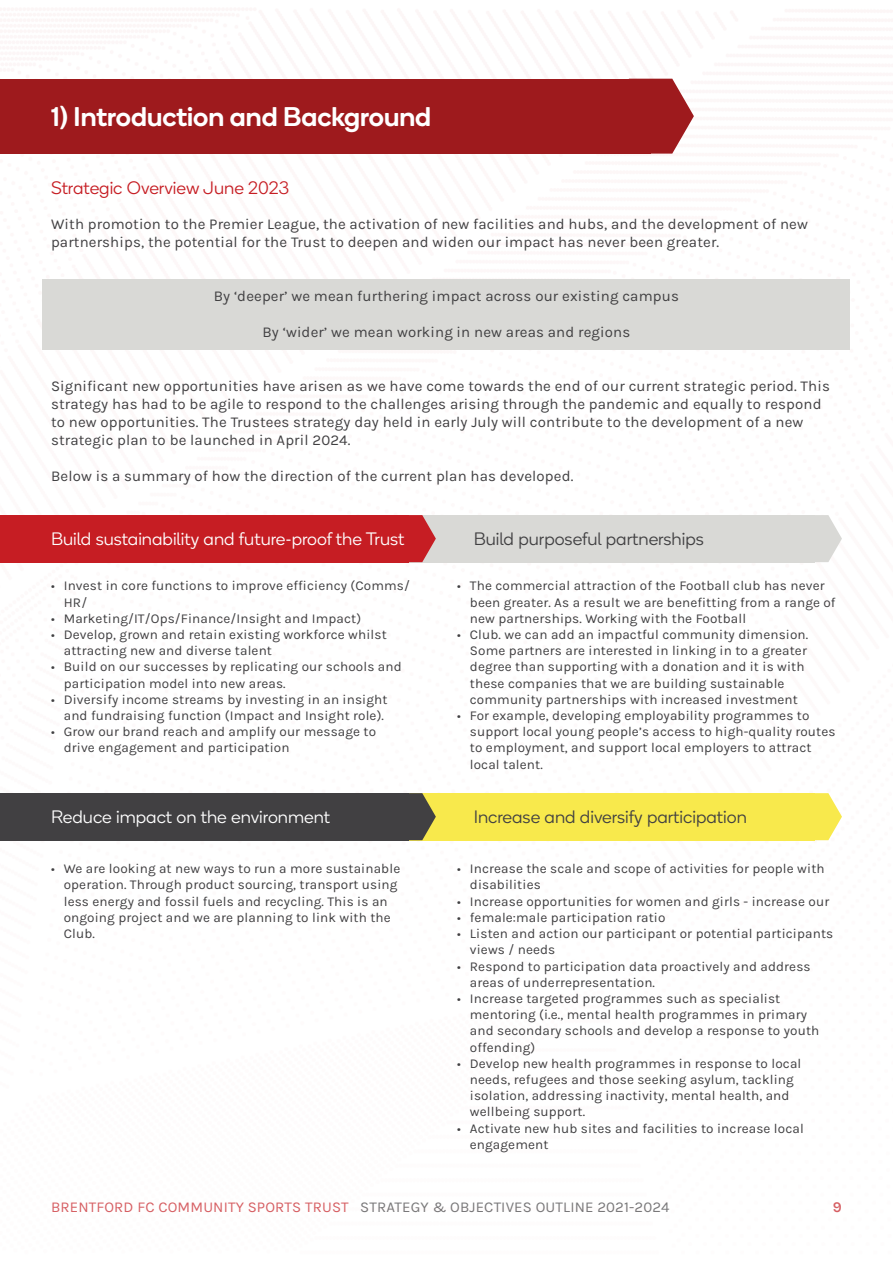
<style>
.page{position:relative;width:893px;height:1263px;background:#fff}
.page>*{position:absolute;margin:0;border:0;box-sizing:border-box;transform-origin:0 0}
.Heading{font:500 27px "Boing";color:#fff}
.Subheading{font:300 18px "Boing";color:#fff}
.Subheading-2{font:300 18px "Boing";color:#414042}
.Subheading-3{font:300 18px "Boing";color:#c61d23}
.t1{font:15px/18px "Karla";letter-spacing:.01em;color:#414042}
.t2{font:600 15px "Karla";color:#c61d23}
.t3{font:13.5px/16.2px "Karla";letter-spacing:.01em;color:#414042}
.s1{color:#c61d23}
</style>
<div class="page">
<div style="left:406px;top:515px;width:409px;height:47px;background:#d9d9d6"></div>
<svg style="left:815px;top:515px;width:27px;height:47px"></svg>
<div style="left:0;top:79px;width:651px;height:75px;background:#9e1a1d"></div>
<svg style="left:651px;top:79px;width:43px;height:75px"></svg>
<div style="left:0;top:515px;width:409px;height:47px;background:#c61d23"></div>
<svg style="left:409px;top:515px;width:27px;height:47px"></svg>
<div style="left:348px;top:793px;width:467px;height:47px;background:#f8e94c"></div>
<svg style="left:815px;top:793px;width:27px;height:47px"></svg>
<div style="left:0;top:793px;width:409px;height:47px;background:#414042"></div>
<svg style="left:409px;top:793px;width:27px;height:47px"></svg>
<div style="left:43px;top:279px;width:807px;height:34px;background:#d9d9d6"></div>
<div style="left:43px;top:297px;width:807px;height:34px;background:#d9d9d6"></div>
<div style="left:43px;top:315px;width:807px;height:34px;background:#d9d9d6"></div>
<p class="Heading" style="left:51px;top:99px;width:382px">1) Introduction and Background</p>
<p class="Subheading-3" style="left:51px;top:176px;width:240px">Strategic Overview June 2023</p>
<p class="t1" style="left:51px;top:215px;width:758px">With promotion to the Premier League, the activation of new facilities and hubs, and the development of new partnerships, the potential for the Trust to deepen and widen our impact has never been greater.</p>
<p class="t1" style="left:214px;top:287px;width:467px">By ‘deeper’ we mean furthering impact across our existing campus</p>
<p class="t1" style="left:262px;top:323px;width:369px">By ‘wider’ we mean working in new areas and regions</p>
<p class="t1" style="left:51px;top:377px;width:780px">Significant new opportunities have arisen as we have come towards the end of our current strategic period. This strategy has had to be agile to respond to the challenges arising through the pandemic and equally to respond to new opportunities. The Trustees strategy day held in early July will contribute to the development of a new strategic plan to be launched in April 2024.</p>
<p class="t1" style="left:51px;top:467px;width:524px">Below is a summary of how the direction of the current plan has developed.</p>
<p class="Subheading" style="left:51px;top:528px;width:355px">Build sustainability and future-proof the Trust</p>
<p class="Subheading-2" style="left:474px;top:528px;width:232px">Build purposeful partnerships</p>
<p class="t3" style="left:64px;top:577px;width:348px;text-indent:-13px">• Invest in core functions to improve efficiency (Comms/<br>HR/</p>
<p class="t3" style="left:51px;top:610px;width:312px">• Marketing/IT/Ops/Finance/Insight and Impact)</p>
<p class="t3" style="left:64px;top:626px;width:324px;text-indent:-13px">• Develop, grown and retain existing workforce whilst attracting new and diverse talent</p>
<p class="t3" style="left:64px;top:658px;width:339px;text-indent:-13px">• Build on our successes by replicating our schools and participation model into new areas.</p>
<p class="t3" style="left:51px;top:691px;width:338px;text-align:right">• Diversify income streams by investing in an insight and fundraising function (Impact and Insight role).</p>
<p class="t3" style="left:64px;top:723px;width:314px;text-indent:-13px">• Grow our brand reach and amplify our message to drive engagement and participation</p>
<p class="t3" style="left:470px;top:577px;width:367px;text-indent:-13px">• The commercial attraction of the Football club has never been greater. As a result we are benefitting from a range of new partnerships. Working with the Football</p>
<p class="t3" style="left:470px;top:626px;width:340px;text-indent:-13px">• Club. we can add an impactful community dimension.<br>Some partners are interested in linking in to a greater degree than supporting with a donation and it is with these companies that we are building sustainable community partnerships with increased investment</p>
<p class="t3" style="left:470px;top:707px;width:367px;text-indent:-13px">• For example, developing employability programmes to support local young people’s access to high-quality routes to employment, and support local employers to attract local talent.</p>
<p class="Subheading" style="left:51px;top:806px;width:281px">Reduce impact on the environment</p>
<p class="Subheading-2" style="left:474px;top:806px;width:275px">Increase and diversify participation</p>
<p class="t3" style="left:64px;top:860px;width:338px;text-indent:-13px">• We are looking at new ways to run a more sustainable operation. Through product sourcing, transport using less energy and fossil fuels and recycling. This is an ongoing project and we are planning to link with the Club.</p>
<p class="t3" style="left:470px;top:860px;width:356px;text-indent:-13px">• Increase the scale and scope of activities for people with disabilities</p>
<p class="t3" style="left:457px;top:893px;width:374px">• Increase opportunities for women and girls - increase our</p>
<p class="t3" style="left:457px;top:909px;width:210px">• female:male participation ratio</p>
<p class="t3" style="left:470px;top:925px;width:365px;text-indent:-13px">• Listen and action our participant or potential participants views / needs</p>
<p class="t3" style="left:470px;top:957px;width:342px;text-indent:-13px">• Respond to participation data proactively and address areas of underrepresentation.</p>
<p class="t3" style="left:470px;top:990px;width:351px;text-indent:-13px">• Increase targeted programmes such as specialist mentoring (i.e., mental health programmes in primary and secondary schools and develop a response to youth offending)</p>
<p class="t3" style="left:470px;top:1055px;width:333px;text-indent:-13px">• Develop new health programmes in response to local needs, refugees and those seeking asylum, tackling isolation, addressing inactivity, mental health, and wellbeing support.</p>
<p class="t3" style="left:470px;top:1119px;width:335px;text-indent:-13px">• Activate new hub sites and facilities to increase local engagement</p>
<p class="t1" style="left:51px;top:1197px;width:620px"><span class="s1">BRENTFORD FC COMMUNITY SPORTS TRUST</span> STRATEGY &amp; OBJECTIVES OUTLINE 2021-2024</p>
<p class="t2" style="left:833px;top:1197px;width:11px">9</p>
</div>
